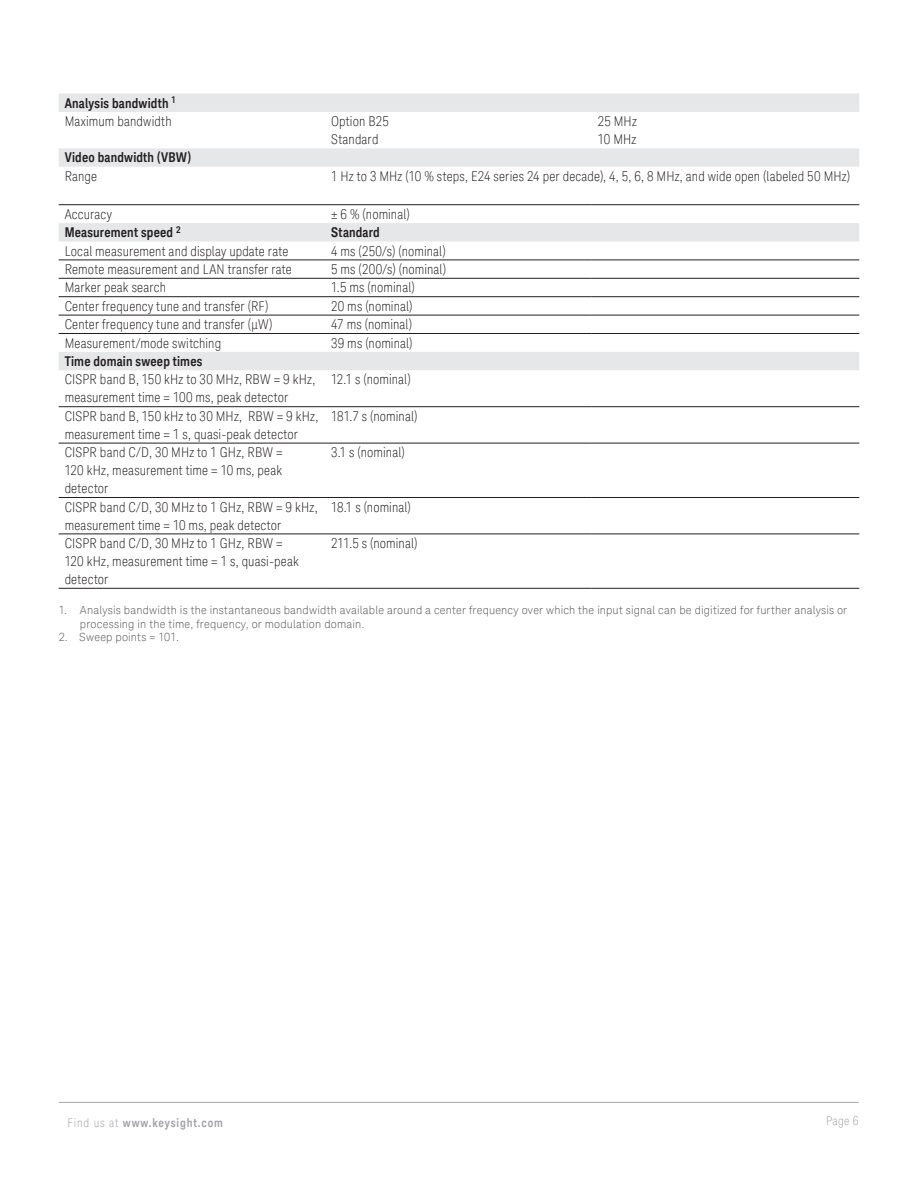
<style>
.page{position:relative;width:918px;height:1188px;background:#fff}
.page>*{position:absolute;margin:0;border:0;box-sizing:border-box;transform-origin:0 0}
.K_Table_Text{font:300 condensed 13.5px/18px "Keysight Sans";letter-spacing:.01em;color:#231f20}
.K_Table_Heading_1{font:700 13.5px "Keysight Sans Condensed";letter-spacing:.015em;color:#231f20}
.t1{font:700 12px "Keysight Sans Condensed";letter-spacing:.07em;color:#a4a1a9}
.t2{font:300 condensed 12px "Keysight Sans";color:#a4a1a9}
.t3{font:300 11.25px/13.5px "Keysight Sans";letter-spacing:.015em;color:#57585a}
.s1{font-family:"Keysight Sans";font-weight:300;font-stretch:condensed}
</style>
<div class="page">
<hr style="left:59px;top:1102px;width:800px;height:1px;background:#a4a1a9">
<svg style="left:59px;top:94px;width:800px;height:276px"></svg>
<hr style="left:59px;top:204px;width:266px;height:1px;background:#231f20">
<hr style="left:325px;top:204px;width:267px;height:1px;background:#231f20">
<hr style="left:592px;top:204px;width:267px;height:1px;background:#231f20">
<hr style="left:59px;top:260px;width:266px;height:1px;background:#231f20">
<hr style="left:325px;top:260px;width:267px;height:1px;background:#231f20">
<hr style="left:592px;top:260px;width:267px;height:1px;background:#231f20">
<hr style="left:59px;top:278px;width:266px;height:1px;background:#231f20">
<hr style="left:325px;top:278px;width:267px;height:1px;background:#231f20">
<hr style="left:592px;top:278px;width:267px;height:1px;background:#231f20">
<hr style="left:59px;top:296px;width:266px;height:1px;background:#231f20">
<hr style="left:325px;top:296px;width:267px;height:1px;background:#231f20">
<hr style="left:592px;top:296px;width:267px;height:1px;background:#231f20">
<hr style="left:59px;top:315px;width:266px;height:1px;background:#231f20">
<hr style="left:325px;top:315px;width:267px;height:1px;background:#231f20">
<hr style="left:592px;top:315px;width:267px;height:1px;background:#231f20">
<hr style="left:59px;top:333px;width:266px;height:1px;background:#231f20">
<hr style="left:325px;top:333px;width:267px;height:1px;background:#231f20">
<hr style="left:592px;top:333px;width:267px;height:1px;background:#231f20">
<hr style="left:59px;top:406px;width:266px;height:1px;background:#231f20">
<hr style="left:325px;top:406px;width:267px;height:1px;background:#231f20">
<hr style="left:592px;top:406px;width:267px;height:1px;background:#231f20">
<hr style="left:59px;top:443px;width:266px;height:1px;background:#231f20">
<hr style="left:325px;top:443px;width:267px;height:1px;background:#231f20">
<hr style="left:592px;top:443px;width:267px;height:1px;background:#231f20">
<hr style="left:59px;top:497px;width:266px;height:1px;background:#231f20">
<hr style="left:325px;top:497px;width:267px;height:1px;background:#231f20">
<hr style="left:592px;top:497px;width:267px;height:1px;background:#231f20">
<hr style="left:59px;top:534px;width:266px;height:1px;background:#231f20">
<hr style="left:325px;top:534px;width:267px;height:1px;background:#231f20">
<hr style="left:592px;top:534px;width:267px;height:1px;background:#231f20">
<hr style="left:59px;top:588px;width:266px;height:1px;background:#231f20">
<hr style="left:325px;top:588px;width:267px;height:1px;background:#231f20">
<hr style="left:592px;top:588px;width:267px;height:1px;background:#231f20">
<p class="K_Table_Heading_1" style="left:65px;top:95px;width:113px">Analysis bandwidth <sup>1</sup></p>
<p class="K_Table_Text" style="left:65px;top:112px;width:109px">Maximum bandwidth</p>
<p class="K_Table_Text" style="left:331px;top:112px;width:59px">Option B25</p>
<p class="K_Table_Text" style="left:331px;top:130px;width:49px">Standard</p>
<p class="K_Table_Text" style="left:598px;top:112px;width:41px">25 MHz</p>
<p class="K_Table_Text" style="left:598px;top:130px;width:40px">10 MHz</p>
<p class="K_Table_Heading_1" style="left:65px;top:150px;width:128px">Video bandwidth (VBW)</p>
<p class="K_Table_Text" style="left:65px;top:167px;width:34px">Range</p>
<p class="K_Table_Text" style="left:331px;top:167px;width:521px">1 Hz to 3 MHz (10 % steps, E24 series 24 per decade), 4, 5, 6, 8 MHz, and wide open (labeled 50 MHz)</p>
<p class="K_Table_Text" style="left:65px;top:205px;width:49px">Accuracy</p>
<p class="K_Table_Text" style="left:331px;top:205px;width:80px">± 6 % (nominal)</p>
<p class="K_Table_Heading_1" style="left:65px;top:224px;width:118px">Measurement speed <sup>2</sup></p>
<p class="K_Table_Heading_1" style="left:331px;top:224px;width:50px">Standard</p>
<p class="K_Table_Text" style="left:65px;top:242px;width:225px">Local measurement and display update rate</p>
<p class="K_Table_Text" style="left:331px;top:242px;width:116px">4 ms (250/s) (nominal)</p>
<p class="K_Table_Text" style="left:65px;top:260px;width:229px">Remote measurement and LAN transfer rate</p>
<p class="K_Table_Text" style="left:331px;top:260px;width:117px">5 ms (200/s) (nominal)</p>
<p class="K_Table_Text" style="left:65px;top:279px;width:103px">Marker peak search</p>
<p class="K_Table_Text" style="left:331px;top:279px;width:85px">1.5 ms (nominal)</p>
<p class="K_Table_Text" style="left:65px;top:297px;width:205px">Center frequency tune and transfer (RF)</p>
<p class="K_Table_Text" style="left:331px;top:297px;width:83px">20 ms (nominal)</p>
<p class="K_Table_Text" style="left:65px;top:315px;width:209px">Center frequency tune and transfer (μW)</p>
<p class="K_Table_Text" style="left:331px;top:315px;width:83px">47 ms (nominal)</p>
<p class="K_Table_Text" style="left:65px;top:334px;width:158px">Measurement/mode switching</p>
<p class="K_Table_Text" style="left:331px;top:334px;width:83px">39 ms (nominal)</p>
<p class="K_Table_Heading_1" style="left:65px;top:353px;width:139px">Time domain sweep times</p>
<p class="K_Table_Text" style="left:65px;top:371px;width:252px">CISPR band B, 150 kHz to 30 MHz, RBW = 9 kHz, measurement time = 100 ms, peak detector</p>
<p class="K_Table_Text" style="left:331px;top:371px;width:81px">12.1 s (nominal)</p>
<p class="K_Table_Text" style="left:65px;top:407px;width:255px">CISPR band B, 150 kHz to 30 MHz, RBW = 9 kHz, measurement time = 1 s, quasi-peak detector</p>
<p class="K_Table_Text" style="left:331px;top:407px;width:88px">181.7 s (nominal)</p>
<p class="K_Table_Text" style="left:65px;top:443px;width:219px;text-align:justify">CISPR band C/D, 30 MHz to 1 GHz, RBW = 120 kHz, measurement time = 10 ms, peak detector</p>
<p class="K_Table_Text" style="left:331px;top:443px;width:75px">3.1 s (nominal)</p>
<p class="K_Table_Text" style="left:65px;top:498px;width:254px">CISPR band C/D, 30 MHz to 1 GHz, RBW = 9 kHz, measurement time = 10 ms, peak detector</p>
<p class="K_Table_Text" style="left:331px;top:498px;width:81px">18.1 s (nominal)</p>
<p class="K_Table_Text" style="left:65px;top:534px;width:236px">CISPR band C/D, 30 MHz to 1 GHz, RBW =<br>120 kHz, measurement time = 1 s, quasi-peak detector</p>
<p class="K_Table_Text" style="left:331px;top:534px;width:88px">211.5 s (nominal)</p>
<p class="t3" style="left:80px;top:603px;width:769px;text-indent:-21px">1. Analysis bandwidth is the instantaneous bandwidth available around a center frequency over which the input signal can be digitized for further analysis or processing in the time, frequency, or modulation domain.</p>
<p class="t3" style="left:59px;top:630px;width:122px">2. Sweep points = 101.</p>
<p class="t1" style="left:68px;top:1115px;width:157px"><span class="s1">Find us at</span> www.keysight.com</p>
<p class="t2" style="left:826px;top:1113px;width:34px">Page 6</p>
</div>
